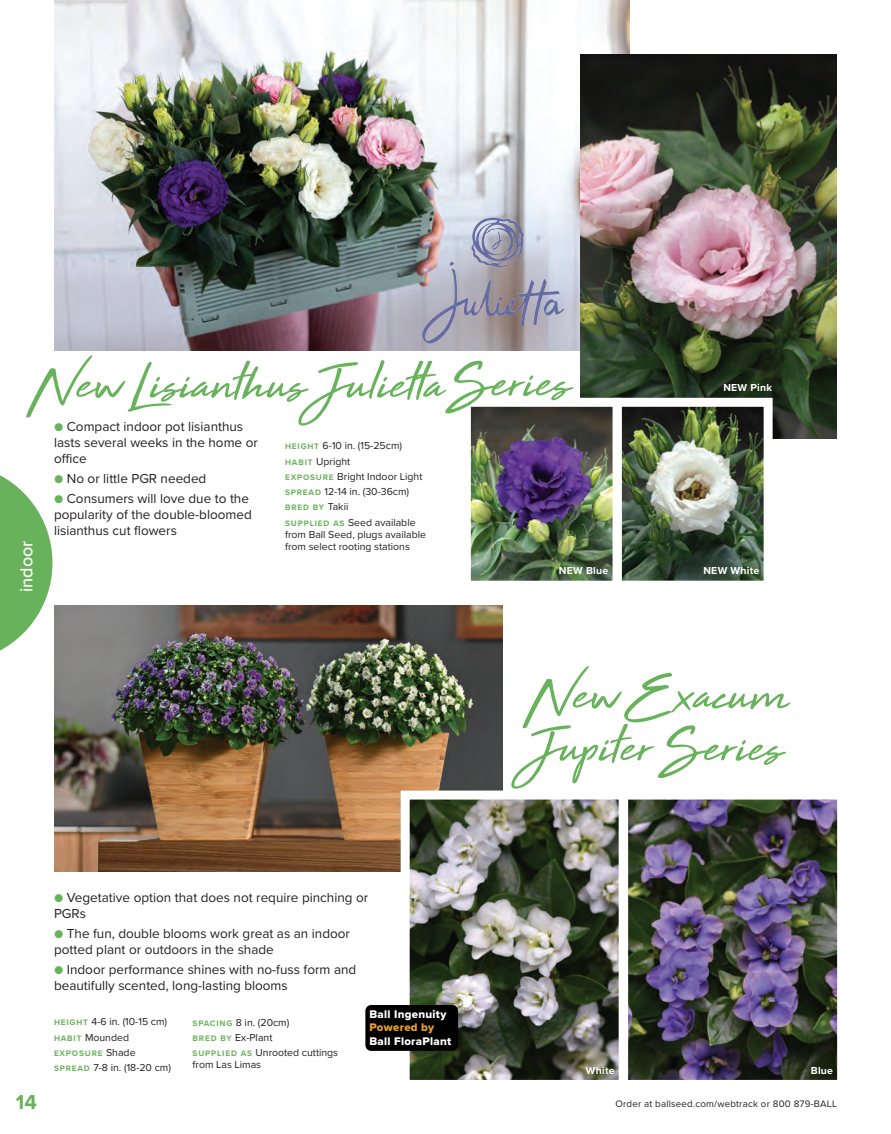
<style>
.page{position:relative;width:891px;height:1134px;background:#fff}
.page>*{position:absolute;margin:0;border:0;box-sizing:border-box;transform-origin:0 0}
.t1{font:60px/52.5px "High Tide";color:#69b25c}
.t2{font:700 20.85px "Proxima Nova";color:#69b25c}
.t3{font:500 18px "Proxima Nova";color:#fff}
.t4{font:13.5px/15.9px "Proxima Nova";color:#231f20}
.t5{font:11.55px "Proxima Nova Extrabld";letter-spacing:.025em;color:#fff}
.t6{font:11.55px "Proxima Nova Extrabld";letter-spacing:.025em;color:#eca220}
.t7{font:10.5px/15.3px "Proxima Nova";color:#231f20}
.t8{font:700 10.5px "Proxima Nova";letter-spacing:.025em;color:#fff}
.t9{font:9.75px "Proxima Nova";letter-spacing:.02em;color:#231f20}
.t10{font:700 8.25px "Proxima Nova";letter-spacing:.1em;color:#69b25c}
.s1{color:#69b25c}
.s2{font-weight:700;font-size:8.25px;color:#69b25c}
.s3{font-weight:400;font-size:10.5px;color:#231f20}
</style>
<div class="page">
<svg style="left:0;top:475px;width:52px;height:176px"></svg>
<img style="left:54px;top:0;width:576px;height:351px">
<img style="left:580px;top:54px;width:257px;height:385px">
<img style="left:412px;top:206px;width:164px;height:145px">
<img style="left:54px;top:606px;width:448px;height:266px">
<img style="left:411px;top:801px;width:425px;height:278px">
<div style="left:619px;top:791px;width:227px;height:298px;border:9px solid #fff"></div>
<img style="left:470px;top:393px;width:307px;height:188px">
<div style="left:401px;top:791px;width:227px;height:298px;border:9px solid #fff"></div>
<div style="left:365px;top:1005px;width:93px;height:46px;background:#000;border-radius:6px"></div>
<h1 class="t1" style="left:32px;top:350px;width:539px">New Lisianthus Julietta Series</h1>
<p class="t8" style="left:723px;top:380px;width:50px">NEW Pink</p>
<p class="t4" style="left:54px;top:418px;width:205px"><span class="s1">●</span> Compact indoor pot lisianthus lasts several weeks in the home or office</p>
<p class="t4" style="left:54px;top:470px;width:154px"><span class="s1">●</span> No or little PGR needed</p>
<p class="t4" style="left:54px;top:490px;width:199px"><span class="s1">●</span> Consumers will love due to the popularity of the double-bloomed lisianthus cut flowers</p>
<p class="t7" style="left:285px;top:438px;width:139px"><span class="s2">HEIGHT</span> 6-10 in. (15-25cm)<br><span class="s2">HABIT</span> Upright<br><span class="s2">EXPOSURE</span> Bright Indoor Light<br><span class="s2">SPREAD</span> 12-14 in. (30-36cm)</p>
<p class="t10" style="left:285px;top:501px;width:65px">BRED BY <span class="s3">Takii</span></p>
<p class="t7" style="left:285px;top:516px;width:142px;line-height:12px"><span class="s2">SUPPLIED AS</span> Seed available from Ball Seed, plugs available from select rooting stations</p>
<h3 class="t3" style="left:13px;top:592px;width:53px;rotate:-90deg">indoor</h3>
<p class="t8" style="left:559px;top:563px;width:51px">NEW Blue</p>
<p class="t8" style="left:703px;top:563px;width:57px">NEW White</p>
<h2 class="t2" style="left:16px;top:1086px;width:23px">14</h2>
<p class="t4" style="left:54px;top:889px;width:316px"><span class="s1">●</span> Vegetative option that does not require pinching or<br>PGRs</p>
<p class="t4" style="left:54px;top:925px;width:298px"><span class="s1">●</span> The fun, double blooms work great as an indoor potted plant or outdoors in the shade</p>
<p class="t4" style="left:54px;top:961px;width:304px"><span class="s1">●</span> Indoor performance shines with no-fuss form and beautifully scented, long-lasting blooms</p>
<p class="t7" style="left:54px;top:1014px;width:115px"><span class="s2">HEIGHT</span> 4-6 in. (10-15 cm)<br><span class="s2">HABIT</span> Mounded</p>
<p class="t10" style="left:54px;top:1047px;width:83px">EXPOSURE <span class="s3">Shade</span></p>
<p class="t7" style="left:54px;top:1059px;width:119px"><span class="s2">SPREAD</span> 7-8 in. (18-20 cm)</p>
<p class="t5" style="left:370px;top:1005px;width:78px">Ball Ingenuity</p>
<p class="t6" style="left:370px;top:1019px;width:66px">Powered by</p>
<p class="t5" style="left:370px;top:1032px;width:83px">Ball FloraPlant</p>
<p class="t7" style="left:193px;top:1014px;width:147px"><span class="s2">SPACING</span> 8 in. (20cm)<br><span class="s2">BRED BY</span> Ex-Plant<br><span class="s2">SUPPLIED AS</span> Unrooted cuttings</p>
<p class="t7" style="left:193px;top:1057px;width:70px">from Las Limas</p>
<h1 class="t1" style="left:528px;top:661px;width:262px">New Exacum<br>Jupiter Series</h1>
<p class="t8" style="left:586px;top:1063px;width:30px">White</p>
<p class="t8" style="left:811px;top:1063px;width:24px">Blue</p>
<p class="t9" style="left:615px;top:1097px;width:223px">Order at ballseed.com/webtrack or 800 879-BALL</p>
</div>
